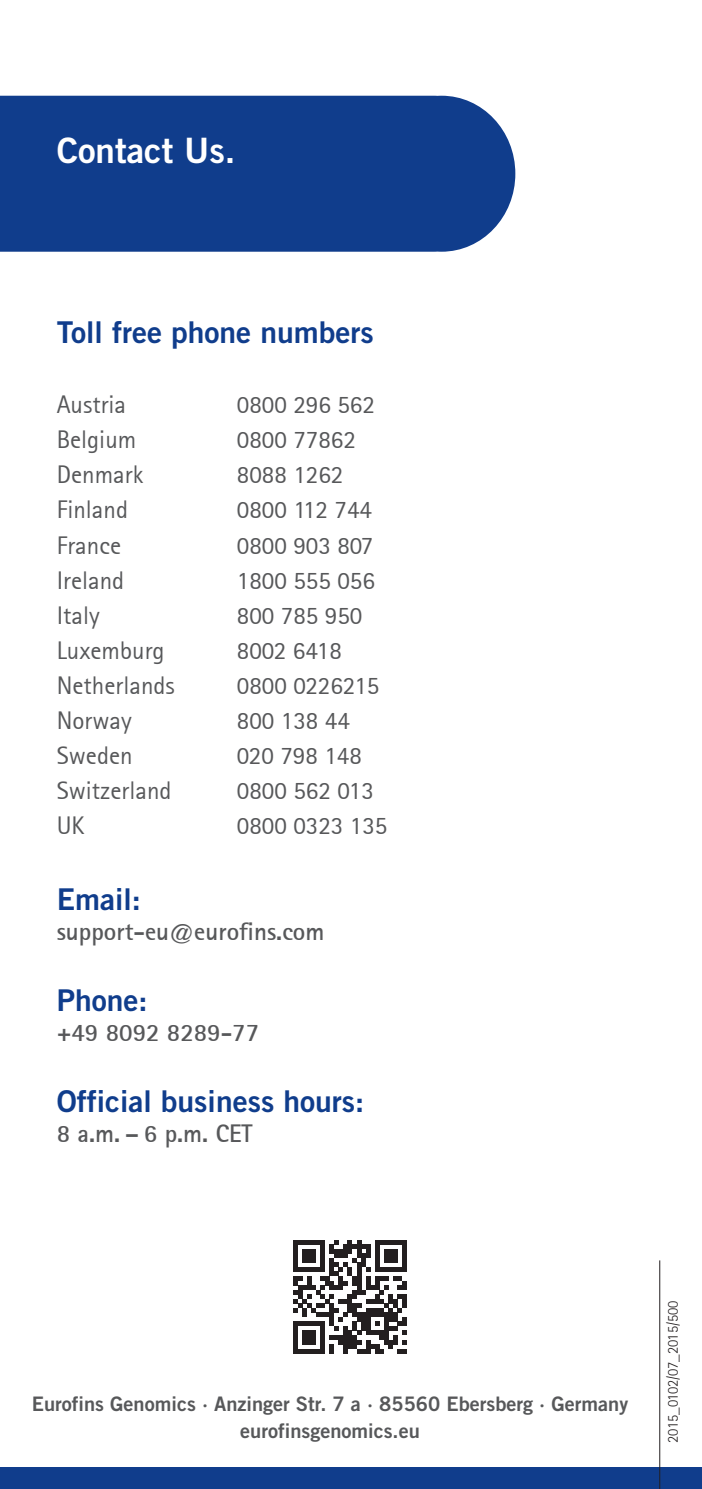
<style>
.page{position:relative;width:702px;height:1489px;background:#fff}
.page>*{position:absolute;margin:0;border:0;box-sizing:border-box;transform-origin:0 0}
.t1{font:35px "Trade Gothic Bold Two";color:#fff}
.t2{font:30px "Trade Gothic Bold Two";color:#103d8c}
.t3{font:25px "Rotis Sans Serif";color:#57585a}
.t4{font:700 25px "Rotis Sans Serif";color:#57585a}
.t5{font:20px "Trade Gothic Bold Two";color:#57585a}
.t6{font:300 15px "Rotis Sans Serif";letter-spacing:-.01em;color:#231f20}
</style>
<div class="page">
<div style="left:0;top:1467px;width:702px;height:21px;background:#103d8c"></div>
<div style="left:0;top:96px;width:515px;height:156px;background:#103d8c"></div>
<hr style="left:659px;top:1260px;width:1px;height:228px;background:#231f20">
<svg style="left:293px;top:1240px;width:113px;height:113px"></svg>
<p class="t1" style="left:57px;top:129px;width:180px">Contact Us.</p>
<p class="t2" style="left:57px;top:314px;width:318px">Toll free phone numbers</p>
<p class="t3" style="left:57px;top:390px;width:71px">Austria</p>
<p class="t3" style="left:237px;top:390px;width:139px">0800 296 562</p>
<p class="t3" style="left:57px;top:425px;width:81px">Belgium</p>
<p class="t3" style="left:237px;top:425px;width:120px">0800 77862</p>
<p class="t3" style="left:57px;top:460px;width:88px">Denmark</p>
<p class="t3" style="left:237px;top:460px;width:108px">8088 1262</p>
<p class="t3" style="left:57px;top:495px;width:73px">Finland</p>
<p class="t3" style="left:237px;top:495px;width:137px">0800 112 744</p>
<p class="t3" style="left:57px;top:530px;width:66px">France</p>
<p class="t3" style="left:237px;top:530px;width:138px">0800 903 807</p>
<p class="t3" style="left:57px;top:565px;width:69px">Ireland</p>
<p class="t3" style="left:237px;top:565px;width:139px">1800 555 056</p>
<p class="t3" style="left:57px;top:600px;width:45px">Italy</p>
<p class="t3" style="left:237px;top:600px;width:127px">800 785 950</p>
<p class="t3" style="left:57px;top:635px;width:109px">Luxemburg</p>
<p class="t3" style="left:237px;top:635px;width:107px">8002 6418</p>
<p class="t3" style="left:57px;top:670px;width:120px">Netherlands</p>
<p class="t3" style="left:237px;top:670px;width:144px">0800 0226215</p>
<p class="t3" style="left:57px;top:705px;width:76px">Norway</p>
<p class="t3" style="left:237px;top:705px;width:114px">800 138 44</p>
<p class="t3" style="left:57px;top:740px;width:77px">Sweden</p>
<p class="t3" style="left:237px;top:740px;width:126px">020 798 148</p>
<p class="t3" style="left:57px;top:775px;width:116px">Switzerland</p>
<p class="t3" style="left:237px;top:775px;width:139px">0800 562 013</p>
<p class="t3" style="left:57px;top:810px;width:29px">UK</p>
<p class="t3" style="left:237px;top:810px;width:152px">0800 0323 135</p>
<p class="t2" style="left:57px;top:880px;width:86px">Email:</p>
<p class="t4" style="left:57px;top:915px;width:269px">support-eu@eurofins.com</p>
<p class="t2" style="left:57px;top:981px;width:92px">Phone:</p>
<p class="t4" style="left:57px;top:1016px;width:204px">+49 8092 8289-77</p>
<p class="t2" style="left:57px;top:1082px;width:309px">Official business hours:</p>
<p class="t4" style="left:57px;top:1117px;width:197px">8 a.m. – 6 p.m. CET</p>
<p class="t5" style="left:32px;top:1390px;width:597px">Eurofins Genomics · Anzinger Str. 7 a · 85560 Ebersberg · Germany</p>
<p class="t5" style="left:240px;top:1418px;width:181px">eurofinsgenomics.eu</p>
<p class="t6" style="left:664px;top:1442px;width:144px;rotate:-90deg">2015_0102/07_2015/500</p>
</div>
